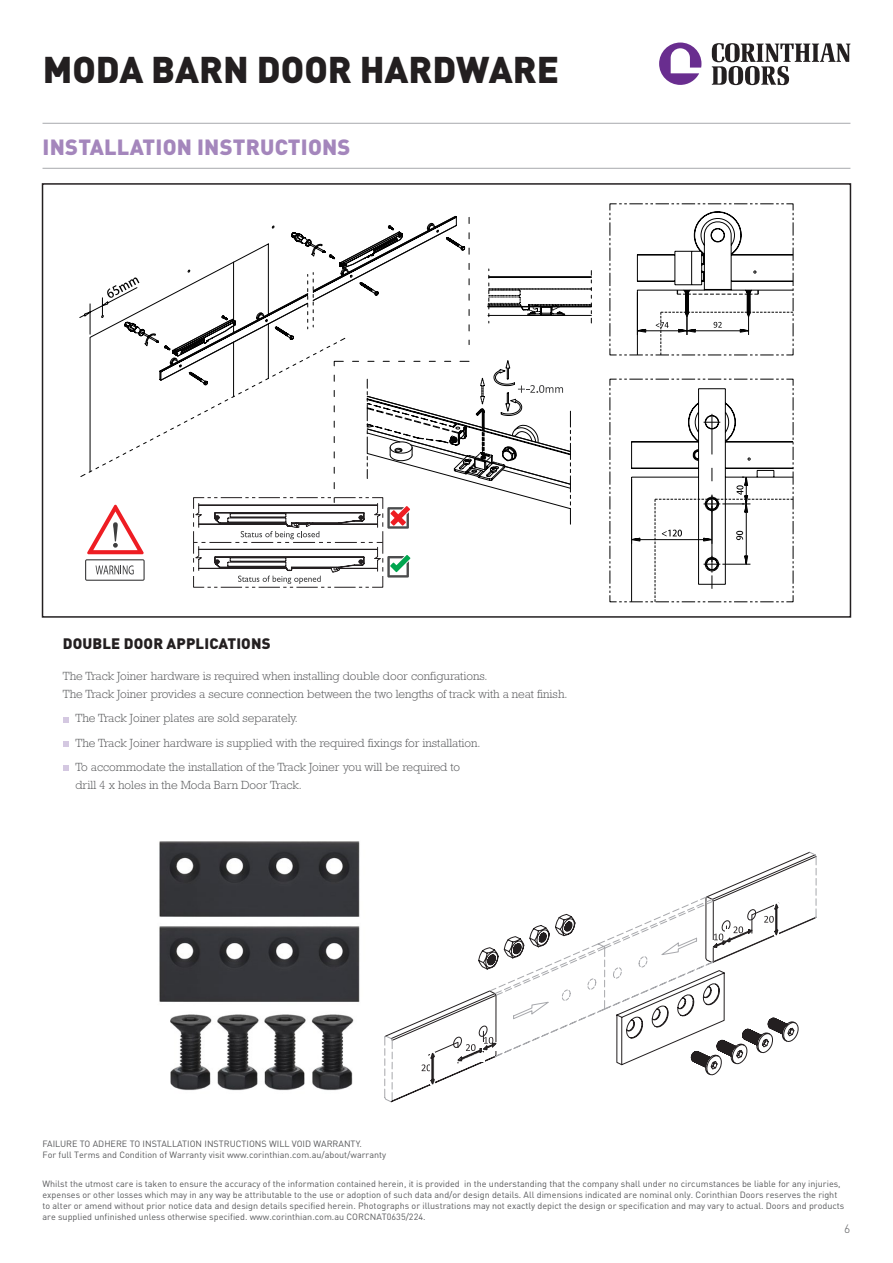
<style>
.page{position:relative;width:893px;height:1263px;background:#fff}
.page>*{position:absolute;margin:0;border:0;box-sizing:border-box;transform-origin:0 0}
.t1{font:900 36.75px "DINOT";color:#231f20}
.t2{font:900 21.75px "DINOT";letter-spacing:.01em;color:#a486bc}
.t3{font:900 15px "DINOT";letter-spacing:.01em;color:#231f20}
.t4{font:300 12px/24.5px "Rockwell Std";color:#57585a}
.t5{font:300 12px "DINOT";color:#57585a}
.t6{font:9px/11.1px "DINOT";color:#57585a}
</style>
<div class="page">
<svg style="left:712px;top:43px;width:138px;height:42px"></svg>
<svg style="left:659px;top:43px;width:42px;height:42px"></svg>
<hr style="left:43px;top:123px;width:807px;height:1px;background:#a8a9ad">
<hr style="left:43px;top:168px;width:807px;height:1px;background:#a8a9ad">
<svg style="left:610px;top:379px;width:184px;height:223px"></svg>
<svg style="left:610px;top:204px;width:184px;height:152px"></svg>
<svg style="left:63px;top:717px;width:6px;height:5px"></svg>
<svg style="left:63px;top:741px;width:6px;height:6px"></svg>
<svg style="left:63px;top:765px;width:6px;height:6px"></svg>
<img style="left:159px;top:841px;width:201px;height:161px">
<img style="left:170px;top:1014px;width:184px;height:77px">
<svg style="left:385px;top:851px;width:432px;height:251px"></svg>
<svg style="left:80px;top:226px;width:511px;height:362px"></svg>
<div style="left:42px;top:183px;width:809px;height:435px;border:2px solid #231f20"></div>
<h1 class="t1" style="left:43px;top:45px;width:518px">MODA BARN DOOR HARDWARE</h1>
<h2 class="t2" style="left:43px;top:133px;width:309px">INSTALLATION INSTRUCTIONS</h2>
<h3 class="t3" style="left:63px;top:634px;width:209px">DOUBLE DOOR APPLICATIONS</h3>
<h3 class="t4" style="left:63px;top:667px;width:506px;line-height:18px">The Track Joiner hardware is required when installing double door configurations.<br>The Track Joiner provides a secure connection between the two lengths of track with a neat finish.</h3>
<h3 class="t4" style="left:75px;top:706px;width:407px">The Track Joiner plates are sold separately.<br>The Track Joiner hardware is supplied with the required fixings for installation.<br>To accommodate the installation of the Track Joiner you will be required to</h3>
<h3 class="t4" style="left:75px;top:773px;width:228px">drill 4 x holes in the Moda Barn Door Track.</h3>
<p class="t6" style="left:43px;top:1138px;width:345px">FAILURE TO ADHERE TO INSTALLATION INSTRUCTIONS WILL VOID WARRANTY.<br>For full Terms and Condition of Warranty visit www.corinthian.com.au/about/warranty</p>
<p class="t6" style="left:43px;top:1178px;width:803px">Whilst the utmost care is taken to ensure the accuracy of the information contained herein, it is provided in the understanding that the company shall under no circumstances be liable for any injuries, expenses or other losses which may in any way be attributable to the use or adoption of such data and/or design details. All dimensions indicated are nominal only. Corinthian Doors reserves the right to alter or amend without prior notice data and design details specified herein. Photographs or illustrations may not exactly depict the design or specification and may vary to actual. Doors and products are supplied unfinished unless otherwise specified. www.corinthian.com.au CORCNAT0635/224.</p>
<h3 class="t5" style="left:844px;top:1221px;width:8px">6</h3>
</div>
